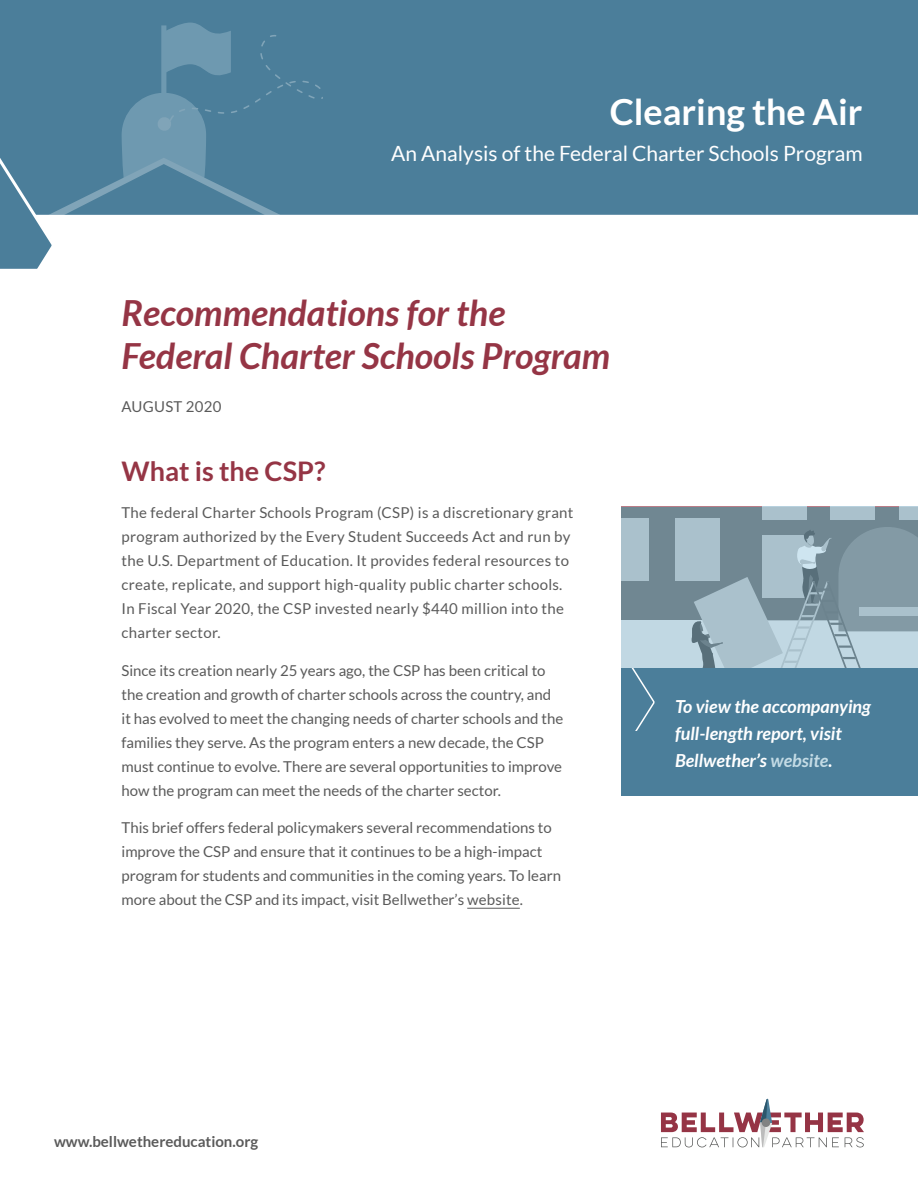
<style>
.page{position:relative;width:918px;height:1188px;background:#fff}
.page>*{position:absolute;margin:0;border:0;box-sizing:border-box;transform-origin:0 0}
.t1{font:italic 700 36px/43.2px "Lato";color:#953545}
.Cover-Title{font:700 36px "Lato";color:#fff}
.SectionHead{font:700 27px "Lato";color:#953545}
.Cover-Subtitle{font:21px "Lato";color:#fff}
.t2{font:italic 700 18px/27px "Lato";color:#fff}
.BodyCopy{font:15px/24px "Lato";color:#5a5a5a}
.BodyCopy-2{font:15px/24px "Lato";letter-spacing:.02em;color:#5a5a5a}
.t3{font:700 15px "Lato";color:#5a5a5a}
.s1{color:#c3dbe5}
</style>
<div class="page">
<svg style="left:661px;top:1099px;width:203px;height:49px"></svg>
<hr style="left:467px;top:908px;width:53px;height:1px;background:#5a5a5a">
<div style="left:0;top:0;width:918px;height:215px;background:#4b7e9a"></div>
<svg style="left:0;top:23px;width:322px;height:246px"></svg>
<svg style="left:621px;top:507px;width:297px;height:162px"></svg>
<div style="left:621px;top:669px;width:297px;height:127px;background:#4b7e9a"></div>
<svg style="left:632px;top:669px;width:23px;height:61px"></svg>
<p class="Cover-Title" style="left:610px;top:91px;width:254px">Clearing the Air</p>
<p class="Cover-Subtitle" style="left:391px;top:142px;width:473px">An Analysis of the Federal Charter Schools Program</p>
<p class="t1" style="left:122px;top:292px;width:490px">Recommendations for the<br>Federal Charter Schools Program</p>
<p class="BodyCopy-2" style="left:122px;top:395px;width:102px">AUGUST 2020</p>
<p class="SectionHead" style="left:122px;top:455px;width:205px">What is the CSP?</p>
<p class="BodyCopy-2" style="left:122px;top:501px;width:453px">The federal Charter Schools Program (CSP) is a discretionary grant program authorized by the Every Student Succeeds Act and run by the U.S. Department of Education. It provides federal resources to create, replicate, and support high-quality public charter schools.<br>In Fiscal Year 2020, the CSP invested nearly $440 million into the charter sector.</p>
<p class="BodyCopy" style="left:122px;top:658px;width:443px">Since its creation nearly 25 years ago, the CSP has been critical to the creation and growth of charter schools across the country, and it has evolved to meet the changing needs of charter schools and the families they serve. As the program enters a new decade, the CSP must continue to evolve. There are several opportunities to improve how the program can meet the needs of the charter sector.</p>
<p class="BodyCopy" style="left:122px;top:816px;width:441px">This brief offers federal policymakers several recommendations to improve the CSP and ensure that it continues to be a high-impact program for students and communities in the coming years. To learn more about the CSP and its impact, visit Bellwether’s website.</p>
<p class="t2" style="left:675px;top:694px;width:198px">To view the accompanying full-length report, visit<br>Bellwether’s <span class="s1">website</span>.</p>
<p class="t3" style="left:54px;top:1133px;width:206px">www.bellwethereducation.org</p>
</div>
